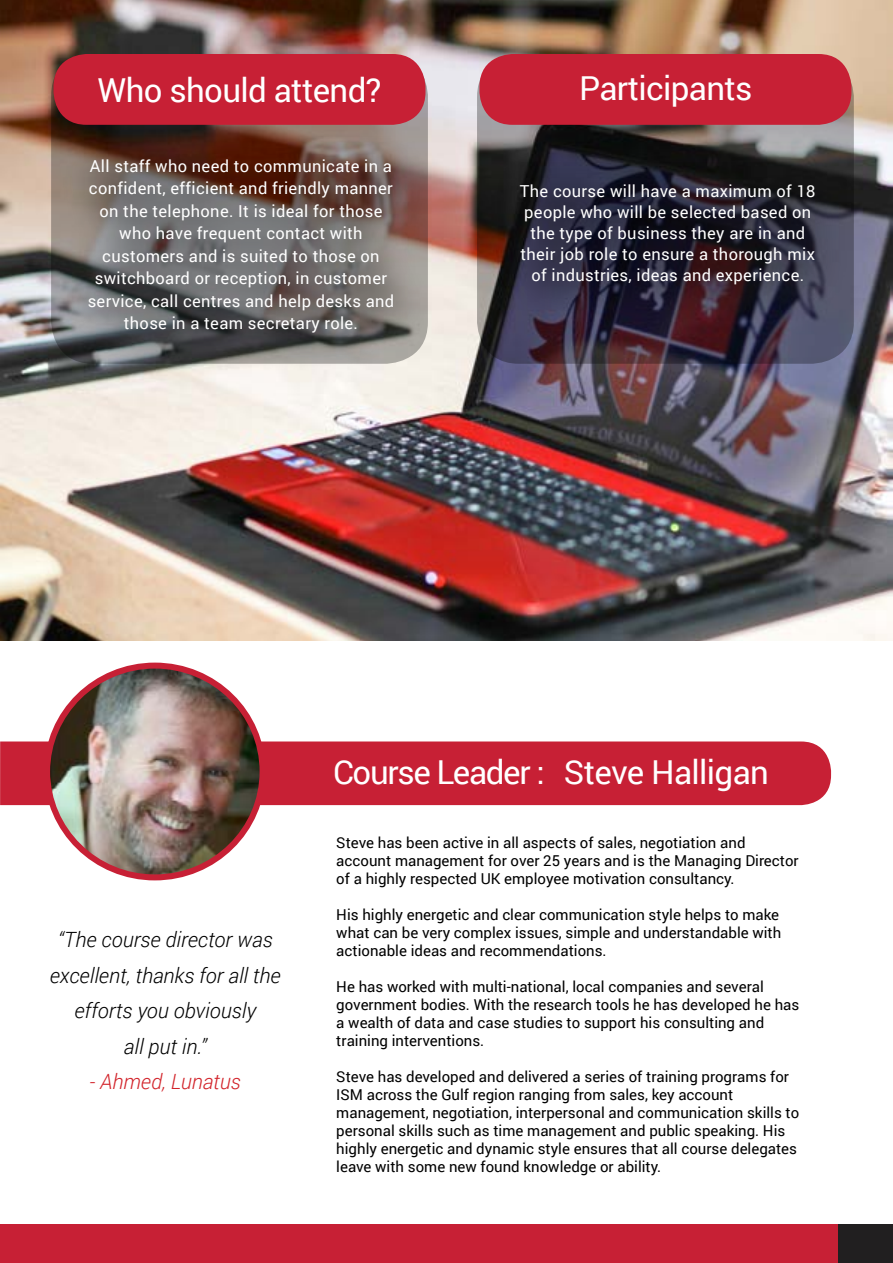
<style>
.page{position:relative;width:893px;height:1263px;background:#fff}
.page>*{position:absolute;margin:0;border:0;box-sizing:border-box;transform-origin:0 0}
.t1{font:33px "Roboto";letter-spacing:-.02em;color:#fff}
.t2{font:italic 300 21px/35.4px "Roboto";color:#000;text-align:center}
.t3{font:italic 300 21px "Roboto";color:#d2232a}
.t4{font:16.5px/22.5px "Roboto";letter-spacing:.02em;color:#fff;text-align:center}
.t5{font:15px/18px "Roboto";color:#000}
</style>
<div class="page">
<div style="left:0;top:1224px;width:893px;height:39px;background:#c72035"></div>
<div style="left:839px;top:1224px;width:54px;height:39px;background:#211f20"></div>
<img style="left:0;top:0;width:893px;height:641px">
<img style="left:477px;top:55px;width:377px;height:309px;border-radius:42px">
<svg style="left:51px;top:54px;width:377px;height:310px;background:#71625c"></svg>
<div style="left:479px;top:54px;width:372px;height:71px;background:#c72035;border-radius:33px"></div>
<div style="left:54px;top:54px;width:371px;height:71px;background:#c72035;border-radius:33px"></div>
<div style="left:0;top:741px;width:831px;height:64px;background:#c72035"></div>
<div style="left:491px;top:158px;width:361px;height:166px;background:#000;opacity:.39"></div>
<div style="left:60px;top:130px;width:372px;height:242px;background:#000;opacity:.47"></div>
<img style="left:48px;top:666px;width:214px;height:211px">
<div style="left:44px;top:663px;width:222px;height:217px;border:6px solid #c72035;border-radius:50%"></div>
<h1 class="t1" style="left:97px;top:67px;width:286px">Who should attend?</h1>
<h1 class="t1" style="left:579px;top:65px;width:175px">Participants</h1>
<p class="t4" style="left:88px;top:154px;width:308px">All staff who need to communicate in a confident, efficient and friendly manner on the telephone. It is ideal for those who have frequent contact with customers and is suited to those on switchboard or reception, in customer service, call centres and help desks and those in a team secretary role.</p>
<p class="t4" style="left:520px;top:180px;width:297px;line-height:21px">The course will have a maximum of 18 people who will be selected based on the type of business they are in and their job role to ensure a thorough mix of industries, ideas and experience.</p>
<h2 class="t2" style="left:50px;top:921px;width:232px">“The course director was excellent, thanks for all the efforts you obviously<br>all put in.”</h2>
<h2 class="t3" style="left:90px;top:1067px;width:153px">- Ahmed, Lunatus</h2>
<h1 class="t1" style="left:333px;top:749px;width:437px">Course Leader : Steve Halligan</h1>
<p class="t5" style="left:336px;top:833px;width:464px">Steve has been active in all aspects of sales, negotiation and account management for over 25 years and is the Managing Director of a highly respected UK employee motivation consultancy.</p>
<p class="t5" style="left:336px;top:905px;width:446px">His highly energetic and clear communication style helps to make what can be very complex issues, simple and understandable with actionable ideas and recommendations.</p>
<p class="t5" style="left:336px;top:977px;width:464px">He has worked with multi-national, local companies and several government bodies. With the research tools he has developed he has a wealth of data and case studies to support his consulting and training interventions.</p>
<p class="t5" style="left:336px;top:1067px;width:464px">Steve has developed and delivered a series of training programs for ISM across the Gulf region ranging from sales, key account management, negotiation, interpersonal and communication skills to personal skills such as time management and public speaking. His highly energetic and dynamic style ensures that all course delegates leave with some new found knowledge or ability.</p>
</div>
